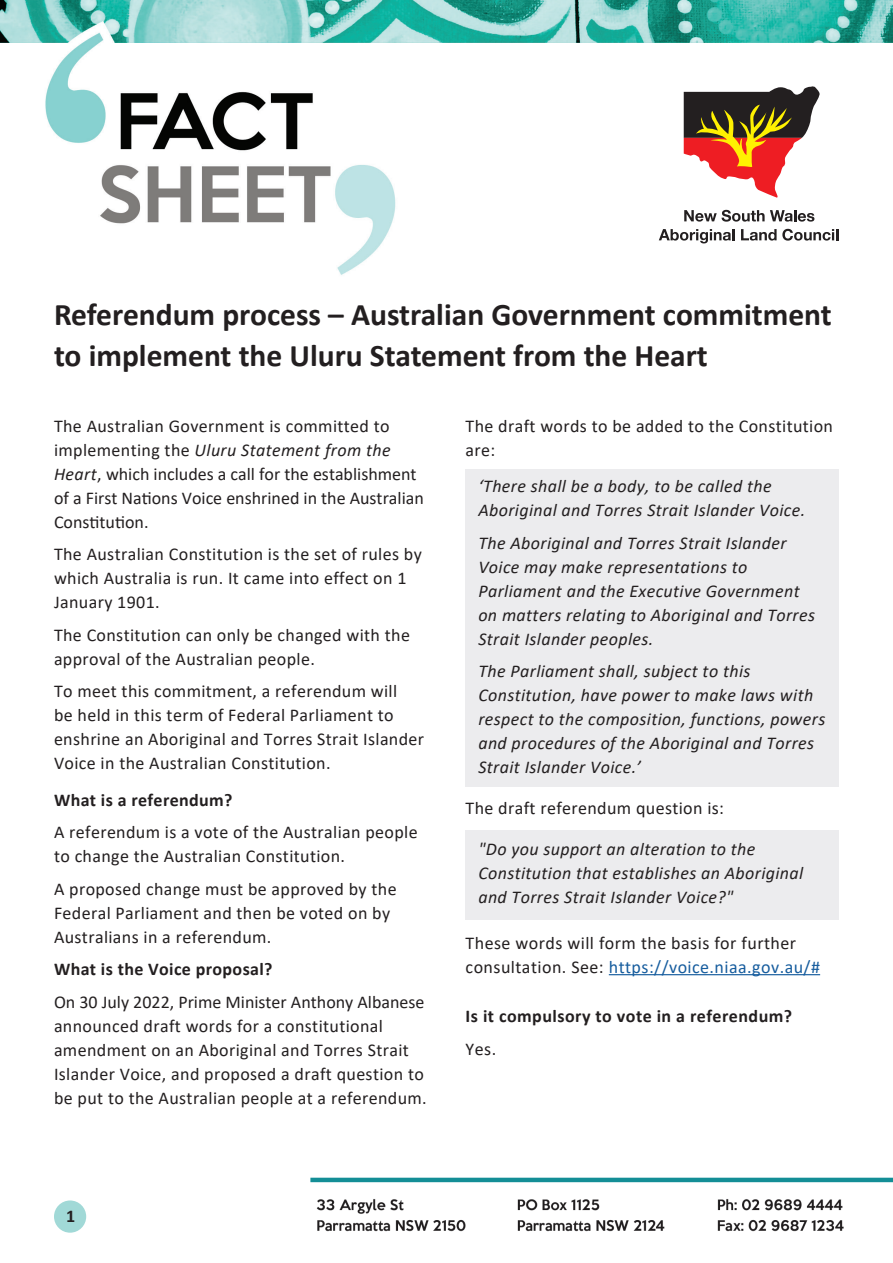
<style>
.page{position:relative;width:893px;height:1263px;background:#fff}
.page>*{position:absolute;margin:0;border:0;box-sizing:border-box;transform-origin:0 0}
.t1{font:700 31.5px/40.5px "Calibri";color:#231f20}
.t2{font:18px/24px "Calibri";letter-spacing:.02em;color:#231f20}
.t3{font:italic 18px/24px "Calibri";letter-spacing:.02em;color:#231f20}
.t4{font:18px/24px "Calibri";color:#231f20}
.t5{font:700 18px "Calibri";letter-spacing:.02em;color:#231f20}
.s1{font-style:italic}
.s2{color:#175d9e}
</style>
<div class="page">
<img style="left:316px;top:1199px;width:528px;height:33px">
<div style="left:54px;top:1200px;width:32px;height:33px;background:#a1d9d7;border-radius:50%"></div>
<hr style="left:310px;top:1178px;width:583px;height:4px;background:#138e96">
<img style="left:0;top:0;width:893px;height:275px">
<div style="left:553px;top:54px;width:306px;height:214px;background:#fff"></div>
<svg style="left:675px;top:40px;width:168px;height:158px"></svg>
<svg style="left:684px;top:210px;width:130px;height:12px"></svg>
<svg style="left:659px;top:229px;width:76px;height:14px"></svg>
<svg style="left:741px;top:229px;width:97px;height:12px"></svg>
<div style="left:466px;top:469px;width:373px;height:318px;background:#ececee"></div>
<div style="left:466px;top:830px;width:373px;height:90px;background:#ececee"></div>
<hr style="left:609px;top:974px;width:211px;height:1px;background:#175d9e">
<h1 class="t1" style="left:54px;top:294px;width:779px">Referendum process – Australian Government commitment to implement the Uluru Statement from the Heart</h1>
<p class="t4" style="left:54px;top:413px;width:371px">The Australian Government is committed to implementing the <span class="s1">Uluru Statement from the Heart</span>, which includes a call for the establishment of a First Nations Voice enshrined in the Australian Constitution.</p>
<p class="t2" style="left:54px;top:542px;width:369px">The Australian Constitution is the set of rules by which Australia is run. It came into effect on 1<br>January 1901.</p>
<p class="t2" style="left:54px;top:622px;width:358px">The Constitution can only be changed with the approval of the Australian people.</p>
<p class="t2" style="left:54px;top:679px;width:372px">To meet this commitment, a referendum will<br>be held in this term of Federal Parliament to enshrine an Aboriginal and Torres Strait Islander Voice in the Australian Constitution.</p>
<p class="t5" style="left:54px;top:787px;width:180px">What is a referendum?</p>
<p class="t2" style="left:54px;top:820px;width:365px">A referendum is a vote of the Australian people to change the Australian Constitution.</p>
<p class="t2" style="left:54px;top:876px;width:344px">A proposed change must be approved by the<br>Federal Parliament and then be voted on by<br>Australians in a referendum.</p>
<p class="t5" style="left:54px;top:957px;width:220px">What is the Voice proposal?</p>
<p class="t2" style="left:54px;top:989px;width:374px">On 30 July 2022, Prime Minister Anthony Albanese announced draft words for a constitutional amendment on an Aboriginal and Torres Strait Islander Voice, and proposed a draft question to be put to the Australian people at a referendum.</p>
<p class="t2" style="left:466px;top:413px;width:369px">The draft words to be added to the Constitution are:</p>
<p class="t3" style="left:478px;top:473px;width:328px">‘There shall be a body, to be called the<br>Aboriginal and Torres Strait Islander Voice.</p>
<p class="t3" style="left:478px;top:530px;width:338px">The Aboriginal and Torres Strait Islander Voice may make representations to Parliament and the Executive Government on matters relating to Aboriginal and Torres Strait Islander peoples.</p>
<p class="t3" style="left:478px;top:658px;width:348px">The Parliament shall, subject to this Constitution, have power to make laws with respect to the composition, functions, powers and procedures of the Aboriginal and Torres Strait Islander Voice.’</p>
<p class="t2" style="left:466px;top:796px;width:260px">The draft referendum question is:</p>
<p class="t3" style="left:478px;top:836px;width:326px">"Do you support an alteration to the<br>Constitution that establishes an Aboriginal and Torres Strait Islander Voice?"</p>
<p class="t2" style="left:466px;top:930px;width:356px">These words will form the basis for further consultation. See: <span class="s2">https://voice.niaa.gov.au/#</span></p>
<p class="t5" style="left:466px;top:1003px;width:328px">Is it compulsory to vote in a referendum?</p>
<p class="t2" style="left:466px;top:1036px;width:32px">Yes.</p>
<p class="t5" style="left:66px;top:1203px;width:11px">1</p>
</div>
